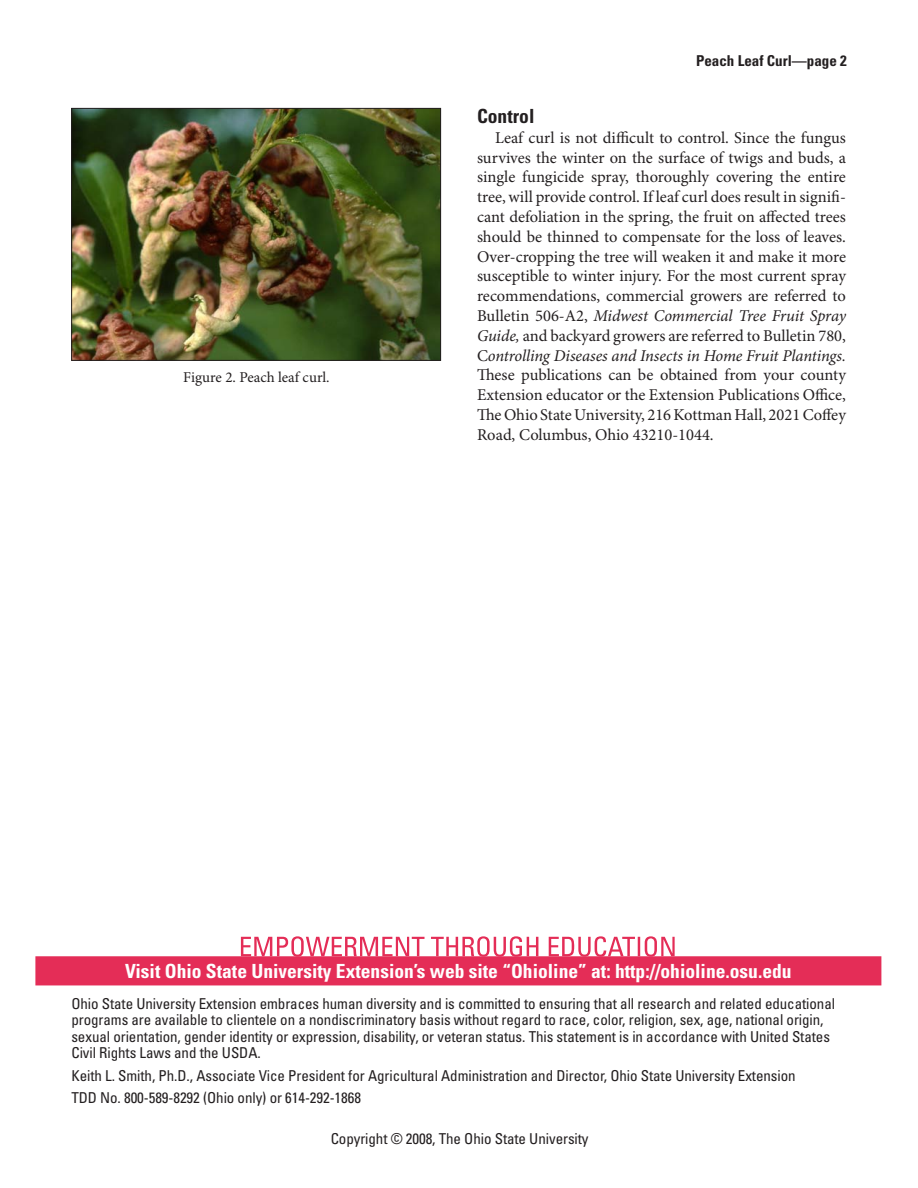
<style>
.page{position:relative;width:918px;height:1188px;background:#fff}
.page>*{position:absolute;margin:0;border:0;box-sizing:border-box;transform-origin:0 0}
.t1{font:700 condensed 19.5px "Univers";color:#fff}
.t2{font:700 condensed 19.5px "Univers";color:#231f20}
.Body{font:16.5px/19.8px "Minion Pro";color:#231f20;text-align:justify}
.copyright_and_discla{font:condensed 15px/16.5px "Univers";letter-spacing:-.005em;color:#231f20}
.t3{font:15px "Minion Pro";color:#231f20}
.t4{font:700 condensed 15px "Univers";color:#231f20}
.s1{font-style:italic}
</style>
<div class="page">
<div style="left:36px;top:957px;width:845px;height:28px;background:#e42d57"></div>
<svg style="left:241px;top:936px;width:434px;height:21px"></svg>
<img style="left:73px;top:110px;width:366px;height:249px">
<div style="left:71px;top:108px;width:370px;height:253px;border:1px solid #231f20"></div>
<p class="t3" style="left:183px;top:369px;width:148px">Figure 2. Peach leaf curl.</p>
<h3 class="t4" style="left:696px;top:51px;width:152px">Peach Leaf Curl—page 2</h3>
<h3 class="t2" style="left:477px;top:104px;width:59px">Control</h3>
<p class="Body" style="left:477px;top:128px;width:371px;text-indent:18px">Leaf curl is not difficult to control. Since the fungus survives the winter on the surface of twigs and buds, a single fungicide spray, thoroughly covering the entire tree, will provide control. If leaf curl does result in signifi&shy;cant defoliation in the spring, the fruit on affected trees should be thinned to compensate for the loss of leaves.<br>Over-cropping the tree will weaken it and make it more susceptible to winter injury. For the most current spray recommendations, commercial growers are referred to Bulletin 506-A2, <span class="s1">Midwest Commercial Tree Fruit Spray Guide,</span> and backyard growers are referred to Bulletin 780, C<span class="s1">ontrolling Diseases and Insects in Home Fruit Plantings.<br></span>These publications can be obtained from your county Extension educator or the Extension Publications Office, The Ohio State University, 216 Kottman Hall, 2021 Coffey Road, Columbus, Ohio 43210-1044.</p>
<h3 class="t1" style="left:125px;top:959px;width:668px">Visit Ohio State University Extension’s web site “Ohioline” at: http://ohioline.osu.edu</h3>
<p class="copyright_and_discla" style="left:71px;top:995px;width:765px">Ohio State University Extension embraces human diversity and is committed to ensuring that all research and related educational programs are available to clientele on a nondiscriminatory basis without regard to race, color, religion, sex, age, national origin, sexual orientation, gender identity or expression, disability, or veteran status. This statement is in accordance with United States Civil Rights Laws and the USDA.</p>
<p class="copyright_and_discla" style="left:71px;top:1067px;width:726px">Keith L. Smith, Ph.D., Associate Vice President for Agricultural Administration and Director, Ohio State University Extension</p>
<p class="copyright_and_discla" style="left:71px;top:1089px;width:291px">TDD No. 800-589-8292 (Ohio only) or 614-292-1868</p>
<p class="copyright_and_discla" style="left:331px;top:1130px;width:259px">Copyright © 2008, The Ohio State University</p>
</div>
